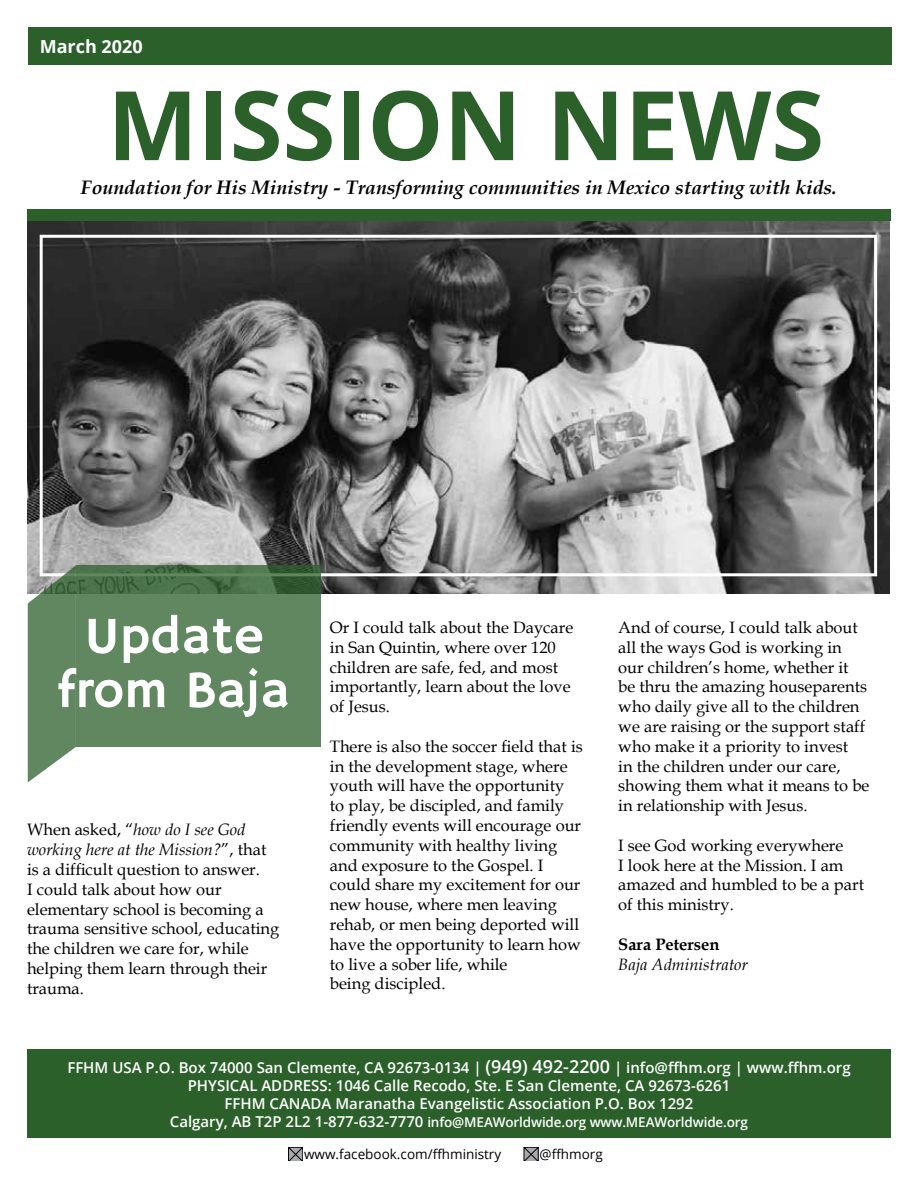
<style>
.page{position:relative;width:918px;height:1188px;background:#fff}
.page>*{position:absolute;margin:0;border:0;box-sizing:border-box;transform-origin:0 0}
.t1{font:700 96px "Open Sans";color:#2b602a}
.t2{font:52.5px/54px "Hammersmith One";color:#fff;text-align:center}
.t3{font:italic 700 19.5px "Book Antiqua";color:#000}
.t4{font:700 18px "Open Sans";color:#fff}
.t5{font:16.5px/19.8px "Book Antiqua";color:#000}
.t6{font:italic 16.5px "Book Antiqua";color:#000}
.t7{font:700 16.5px "Book Antiqua";color:#000}
.t8{font:600 15px/18px "Open Sans";color:#fff;text-align:center}
.t9{font:600 13.5px "Open Sans";letter-spacing:-.01em;color:#fff}
.t10{font:13.5px "Open Sans";color:#000}
.s1{font-style:italic}
.s2{font-size:18px}
.s3{font-size:15px}
</style>
<div class="page">
<img style="left:27px;top:221px;width:863px;height:373px">
<div style="left:40px;top:235px;width:837px;height:341px;border:3px solid #fff"></div>
<div style="left:27px;top:1050px;width:864px;height:88px;background:#2b602a"></div>
<div style="left:28px;top:27px;width:864px;height:38px;background:#2b602a"></div>
<div style="left:27px;top:209px;width:864px;height:12px;background:#2b602a"></div>
<svg style="left:289px;top:1148px;width:14px;height:13px"></svg>
<svg style="left:524px;top:1148px;width:14px;height:13px"></svg>
<svg style="left:76px;top:565px;width:245px;height:182px;background:#5b835a"></svg>
<svg style="left:28px;top:565px;width:48px;height:217px;background:#739372"></svg>
<p class="t4" style="left:40px;top:34px;width:104px">March 2020</p>
<h1 class="t1" style="left:107px;top:58px;width:718px">MISSION NEWS</h1>
<p class="t3" style="left:81px;top:173px;width:758px">Foundation for His Ministry - Transforming communities in Mexico starting with kids.</p>
<h2 class="t2" style="left:58px;top:612px;width:233px">Update from Baja</h2>
<p class="t5" style="left:27px;top:820px;width:254px">When asked, “<span class="s1">how do I see God working here at the Mission?</span>”, that is a difficult question to answer.<br>I could talk about how our elementary school is becoming a trauma sensitive school, educating the children we care for, while helping them learn through their trauma.</p>
<p class="t5" style="left:330px;top:617px;width:245px">Or I could talk about the Daycare in San Quintin, where over 120 children are safe, fed, and most importantly, learn about the love of Jesus.</p>
<p class="t5" style="left:330px;top:736px;width:254px">There is also the soccer field that is in the development stage, where youth will have the opportunity<br>to play, be discipled, and family friendly events will encourage our community with healthy living and exposure to the Gospel. I could share my excitement for our new house, where men leaving rehab, or men being deported will have the opportunity to learn how to live a sober life, while<br>being discipled.</p>
<p class="t5" style="left:618px;top:617px;width:253px">And of course, I could talk about all the ways God is working in our children’s home, whether it be thru the amazing houseparents who daily give all to the children we are raising or the support staff who make it a priority to invest<br>in the children under our care, showing them what it means to be in relationship with Jesus.</p>
<p class="t5" style="left:618px;top:835px;width:247px">I see God working everywhere<br>I look here at the Mission. I am amazed and humbled to be a part of this ministry.</p>
<p class="t7" style="left:618px;top:933px;width:103px">Sara Petersen</p>
<p class="t6" style="left:618px;top:952px;width:131px">Baja Administrator</p>
<p class="t8" style="left:67px;top:1059px;width:785px">FFHM USA P.O. Box 74000 San Clemente, CA 92673-0134 | <span class="s2">(949) 492-2200</span> | info@ffhm.org | www.ffhm.org<br>PHYSICAL ADDRESS: 1046 Calle Recodo, Ste. E San Clemente, CA 92673-6261<br>FFHM CANADA Maranatha Evangelistic Association P.O. Box 1292</p>
<p class="t9" style="left:170px;top:1113px;width:580px"><span class="s3">Calgary, AB T2P 2L2 1-877-632-7770</span> info@MEAWorldwide.org www.MEAWorldwide.org</p>
<p class="t10" style="left:304px;top:1145px;width:199px">www.facebook.com/ffhministry</p>
<p class="t10" style="left:540px;top:1145px;width:65px">@ffhmorg</p>
</div>
